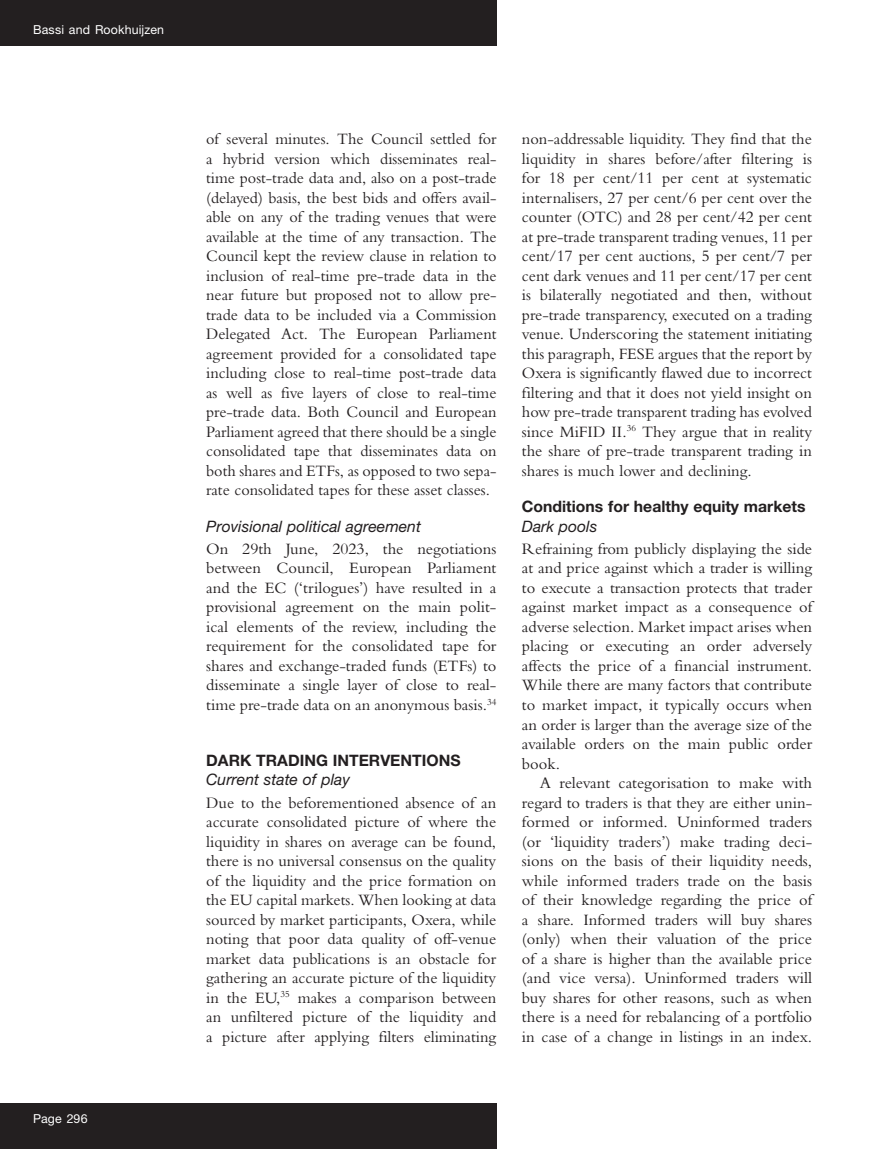
<style>
.page{position:relative;width:893px;height:1149px;background:#fff}
.page>*{position:absolute;margin:0;border:0;box-sizing:border-box;transform-origin:0 0}
.text{font:16.5px/19.5px "Bembo MT Pro";color:#231f20;text-align:justify}
.text_indent{font:16.5px/19.5px "Bembo MT Pro";color:#231f20;text-align:justify}
.b_head{font:700 15.75px "Helvetica Neue LT Pro";color:#231f20}
.c_head{font:italic 15.75px "Helvetica Neue LT Pro";color:#231f20}
.c_after_b{font:italic 15.75px "Helvetica Neue LT Pro";color:#231f20}
.a_head{font:700 15.75px "Helvetica Neue LT Pro";color:#231f20}
.t1{font:12.3px "Helvetica Neue LT Pro";letter-spacing:.01em;color:#fff}
</style>
<div class="page">
<div style="left:0;top:0;width:496px;height:46px;background:#231f20"></div>
<div style="left:0;top:1103px;width:496px;height:45px;background:#231f20"></div>
<p class="t1" style="left:33px;top:22px;width:132px">Bassi and Rookhuijzen</p>
<p class="t1" style="left:33px;top:1110px;width:56px">Page 296</p>
<p class="text" style="left:206px;top:129px;width:292px">of several minutes. The Council settled for a hybrid version which disseminates real&shy;time post-trade data and, also on a post-trade (delayed) basis, the best bids and offers avail&shy;able on any of the trading venues that were available at the time of any transaction. The Council kept the review clause in relation to inclusion of real-time pre-trade data in the near future but proposed not to allow pre&shy;trade data to be included via a Commission Delegated Act. The European Parliament agreement provided for a consolidated tape including close to real-time post-trade data as well as five layers of close to real-time pre-trade data. Both Council and European Parliament agreed that there should be a single consolidated tape that disseminates data on both shares and ETFs, as opposed to two sepa&shy;rate consolidated tapes for these asset classes.</p>
<p class="c_head" style="left:206px;top:516px;width:216px">Provisional political agreement</p>
<p class="text" style="left:206px;top:538px;width:292px">On 29th June, 2023, the negotiations between Council, European Parliament and the EC (‘trilogues’) have resulted in a provisional agreement on the main polit&shy;ical elements of the review, including the requirement for the consolidated tape for shares and exchange-traded funds (ETFs) to disseminate a single layer of close to real&shy;time pre-trade data on an anonymous basis.<sup>34</sup></p>
<p class="a_head" style="left:206px;top:750px;width:256px">DARK TRADING INTERVENTIONS</p>
<p class="c_after_b" style="left:206px;top:769px;width:145px">Current state of play</p>
<p class="text" style="left:206px;top:792px;width:292px">Due to the beforementioned absence of an accurate consolidated picture of where the liquidity in shares on average can be found, there is no universal consensus on the quality of the liquidity and the price formation on the EU capital markets. When looking at data sourced by market participants, Oxera, while noting that poor data quality of off-venue market data publications is an obstacle for gathering an accurate picture of the liquidity in the EU,<sup>35</sup> makes a comparison between an unfiltered picture of the liquidity and a picture after applying filters eliminating</p>
<p class="text" style="left:522px;top:129px;width:292px">non-addressable liquidity. They find that the liquidity in shares before/after filtering is for 18 per cent/11 per cent at systematic internalisers, 27 per cent/6 per cent over the counter (OTC) and 28 per cent/42 per cent at pre-trade transparent trading venues, 11 per cent/17 per cent auctions, 5 per cent/7 per cent dark venues and 11 per cent/17 per cent is bilaterally negotiated and then, without pre-trade transparency, executed on a trading venue. Underscoring the statement initiating this paragraph, FESE argues that the report by Oxera is significantly flawed due to incorrect filtering and that it does not yield insight on how pre-trade transparent trading has evolved since MiFID II.<sup>36</sup> They argue that in reality the share of pre-trade transparent trading in shares is much lower and declining.</p>
<p class="b_head" style="left:522px;top:496px;width:285px">Conditions for healthy equity markets</p>
<p class="c_after_b" style="left:522px;top:516px;width:77px">Dark pools</p>
<p class="text" style="left:522px;top:538px;width:292px">Refraining from publicly displaying the side at and price against which a trader is willing to execute a transaction protects that trader against market impact as a consequence of adverse selection. Market impact arises when placing or executing an order adversely affects the price of a financial instrument.<br>While there are many factors that contribute to market impact, it typically occurs when an order is larger than the average size of the available orders on the main public order book.</p>
<p class="text_indent" style="left:522px;top:772px;width:292px;text-indent:18px">A relevant categorisation to make with regard to traders is that they are either unin&shy;formed or informed. Uninformed traders (or ‘liquidity traders’) make trading deci&shy;sions on the basis of their liquidity needs, while informed traders trade on the basis of their knowledge regarding the price of a share. Informed traders will buy shares (only) when their valuation of the price of a share is higher than the available price (and vice versa). Uninformed traders will buy shares for other reasons, such as when there is a need for rebalancing of a portfolio in case of a change in listings in an index.</p>
</div>
